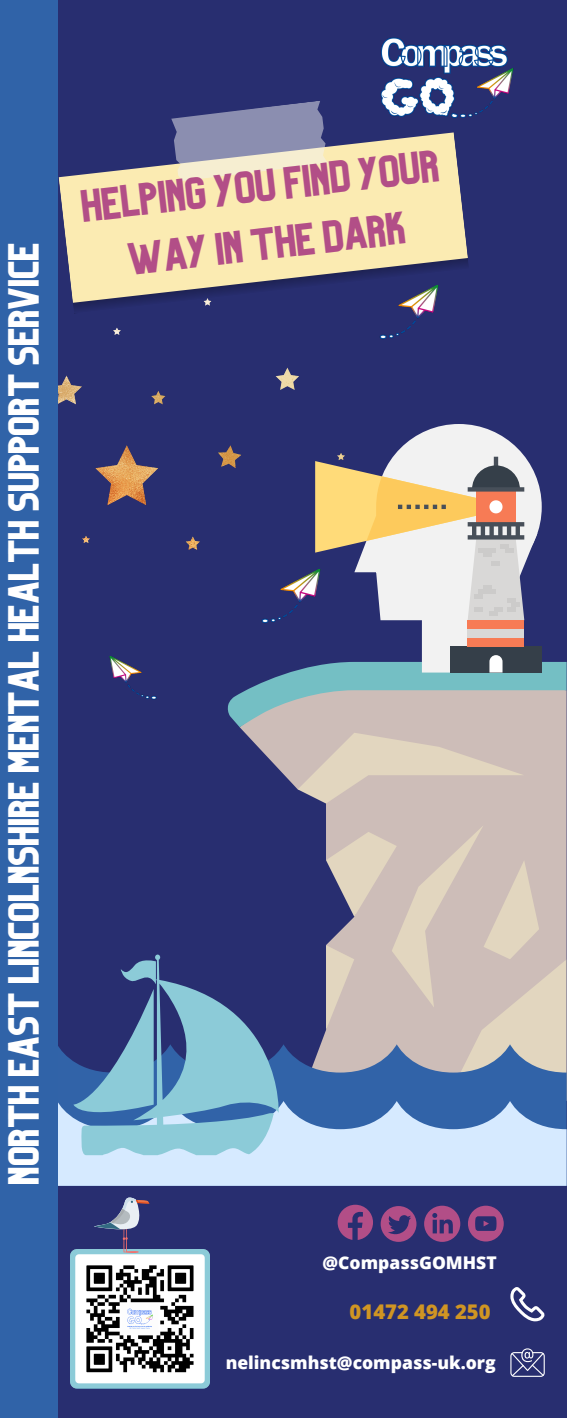
<style>
.page{position:relative;width:567px;height:1418px;background:#fff}
.page>*{position:absolute;margin:0;border:0;box-sizing:border-box;transform-origin:0 0}
.t1{font:42px/58.1px "Organic";color:#b24e87;text-align:center}
.t2{font:40.35px "Organic";color:#fff}
.t3{font:800 20.25px "Open Sans";color:#d09523}
.t4{font:800 17.55px "Open Sans";color:#fff}
.t5{font:800 17.5px "Open Sans";color:#fff}
</style>
<div class="page">
<div style="left:0;top:0;width:567px;height:1417px;background:#282e70"></div>
<svg style="left:321px;top:803px;width:246px;height:241px;fill:#cdbdb8"></svg>
<svg style="left:58px;top:1044px;width:268px;height:56px;fill:#3163a8"></svg>
<svg style="left:58px;top:1100px;width:509px;height:85px;background:#b5cfed"></svg>
<svg style="left:326px;top:825px;width:241px;height:275px;background:#bbb5b6"></svg>
<div style="left:376px;top:424px;width:166px;height:165px;background:#f2f2f2;border-radius:50%"></div>
<svg style="left:494px;top:456px;width:4px;height:5px"></svg>
<svg style="left:227px;top:461px;width:340px;height:342px"></svg>
<img style="left:58px;top:327px;width:286px;height:222px">
<svg style="left:80px;top:954px;width:204px;height:201px;fill:#8ccbd8"></svg>
<svg style="left:73px;top:988px;width:81px;height:133px"></svg>
<img style="left:380px;top:37px;width:134px;height:81px">
<img style="left:260px;top:570px;width:91px;height:60px">
<img style="left:109px;top:656px;width:48px;height:44px">
<svg style="left:510px;top:1348px;width:35px;height:28px"></svg>
<svg style="left:510px;top:1287px;width:35px;height:34px"></svg>
<img style="left:71px;top:1249px;width:138px;height:140px">
<svg style="left:94px;top:1197px;width:55px;height:56px"></svg>
<svg style="left:468px;top:1205px;width:36px;height:36px"></svg>
<svg style="left:424px;top:1205px;width:36px;height:36px"></svg>
<svg style="left:381px;top:1206px;width:35px;height:35px"></svg>
<svg style="left:338px;top:1204px;width:35px;height:35px"></svg>
<div style="left:0;top:0;width:58px;height:1417px;background:#3063a8"></div>
<svg style="left:73px;top:303px;width:137px;height:11px"></svg>
<svg style="left:59px;top:132px;width:409px;height:171px;fill:#fbebb2"></svg>
<svg style="left:171px;top:101px;width:157px;height:80px;background:#9f9ead"></svg>
<img style="left:379px;top:285px;width:89px;height:54px">
<p class="t2" style="left:9px;top:1183px;width:943px;rotate:-90deg">North east lincolnshire MENTAL HEALTH SUPPORT SERVICE</p>
<p class="t1" style="left:79px;top:184px;width:361px;rotate:-7deg">helping you find your way in the dark</p>
<p class="t5" style="left:323px;top:1250px;width:176px">@CompassGOMHST</p>
<p class="t3" style="left:350px;top:1296px;width:142px">01472 494 250</p>
<p class="t4" style="left:226px;top:1350px;width:272px">nelincsmhst@compass-uk.org</p>
</div>
